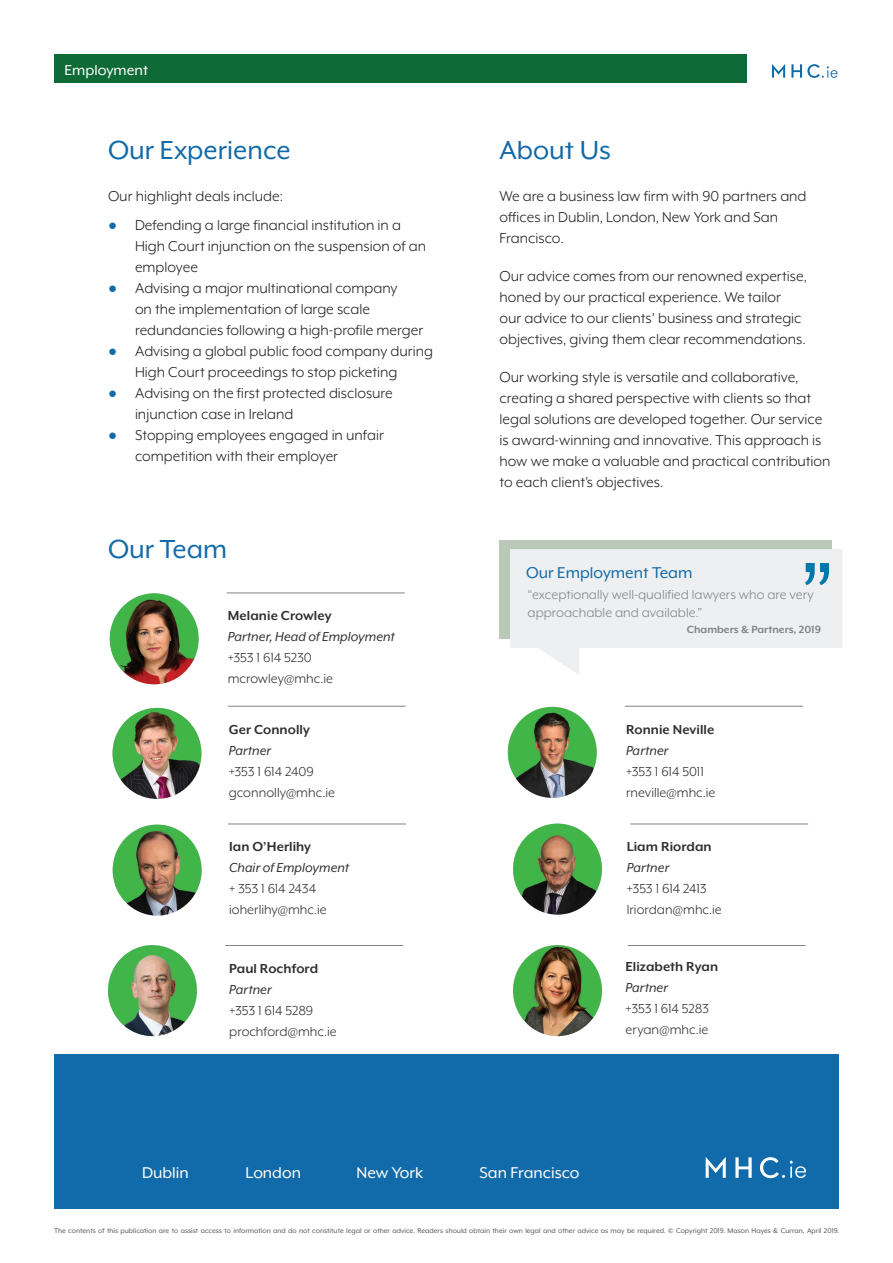
<style>
.page{position:relative;width:893px;height:1263px;background:#fff}
.page>*{position:absolute;margin:0;border:0;box-sizing:border-box;transform-origin:0 0}
.t1{font:30px "Mr Eaves XL Mod OT";color:#116aa9}
.t2{font:18px "Mr Eaves XL Mod OT";color:#fff}
.t3{font:18px "Mr Eaves XL Mod OT";color:#116aa9}
.t4{font:16.5px/21px "Mr Eaves XL Mod OT";color:#231f20}
.t5{font:16.5px "Mr Eaves XL Mod OT";color:#fff}
.t6{font:15px/21px "Mr Eaves XL Mod OT";color:#312f30}
.t7{font:700 15px "Mr Eaves XL Mod OT";letter-spacing:.005em;color:#312f30}
.t8{font:italic 15px "Mr Eaves XL Mod OT";letter-spacing:.005em;color:#312f30}
.t9{font:15px/18px "Mr Eaves XL Mod OT";color:#808285}
.t10{font:700 12px "Mr Eaves XL Mod OT";color:#808285}
.t11{font:7.8px "Mr Eaves XL Mod OT";color:#57585a}
.s1{font-family:"Arial";font-size:15px;color:#116aa9}
</style>
<div class="page">
<div style="left:54px;top:54px;width:692px;height:29px;background:#0e6a37"></div>
<svg style="left:772px;top:64px;width:65px;height:14px"></svg>
<div style="left:54px;top:1054px;width:785px;height:155px;background:#116aa9"></div>
<svg style="left:706px;top:1157px;width:100px;height:21px"></svg>
<div style="left:500px;top:540px;width:332px;height:98px;background:#bac8b8"></div>
<svg style="left:510px;top:549px;width:332px;height:125px"></svg>
<hr style="left:625px;top:706px;width:178px;height:1px;background:#808285">
<img style="left:508px;top:707px;width:89px;height:91px">
<hr style="left:630px;top:824px;width:178px;height:1px;background:#808285">
<img style="left:513px;top:824px;width:89px;height:90px">
<hr style="left:225px;top:945px;width:178px;height:1px;background:#808285">
<img style="left:108px;top:945px;width:89px;height:91px">
<img style="left:110px;top:593px;width:89px;height:91px">
<hr style="left:227px;top:593px;width:178px;height:1px;background:#808285">
<img style="left:513px;top:945px;width:89px;height:91px">
<hr style="left:628px;top:945px;width:178px;height:1px;background:#808285">
<img style="left:113px;top:825px;width:89px;height:90px">
<hr style="left:228px;top:824px;width:178px;height:1px;background:#808285">
<img style="left:112px;top:708px;width:89px;height:91px">
<hr style="left:228px;top:706px;width:178px;height:1px;background:#808285">
<p class="t5" style="left:64px;top:62px;width:85px">Employment</p>
<h1 class="t1" style="left:108px;top:135px;width:184px">Our Experience</h1>
<p class="t4" style="left:108px;top:186px;width:177px">Our highlight deals include:</p>
<p class="t4" style="left:135px;top:214px;width:293px;text-indent:-27px"><span class="s1">●</span> Defending a large financial institution in a<br>High Court injunction on the suspension of an employee</p>
<p class="t4" style="left:135px;top:277px;width:290px;text-indent:-27px"><span class="s1">●</span> Advising a major multinational company<br>on the implementation of large scale redundancies following a high-profile merger</p>
<p class="t4" style="left:108px;top:340px;width:326px;text-align:center"><span class="s1">●</span> Advising a global public food company during<br>High Court proceedings to stop picketing</p>
<p class="t4" style="left:135px;top:382px;width:259px;text-indent:-27px"><span class="s1">●</span> Advising on the first protected disclosure injunction case in Ireland</p>
<p class="t4" style="left:135px;top:424px;width:250px;text-indent:-27px"><span class="s1">●</span> Stopping employees engaged in unfair competition with their employer</p>
<h1 class="t1" style="left:108px;top:534px;width:121px">Our Team</h1>
<p class="t7" style="left:228px;top:608px;width:105px">Melanie Crowley</p>
<p class="t8" style="left:228px;top:629px;width:169px">Partner, Head of Employment</p>
<p class="t6" style="left:228px;top:647px;width:107px">+353 1 614 5230 mcrowley@mhc.ie</p>
<p class="t7" style="left:229px;top:722px;width:83px">Ger Connolly</p>
<p class="t8" style="left:229px;top:743px;width:44px">Partner</p>
<p class="t6" style="left:229px;top:761px;width:108px">+353 1 614 2409 gconnolly@mhc.ie</p>
<p class="t7" style="left:229px;top:839px;width:83px">Ian O’Herlihy</p>
<p class="t8" style="left:229px;top:860px;width:122px">Chair of Employment</p>
<p class="t6" style="left:229px;top:878px;width:99px">+ 353 1 614 2434 ioherlihy@mhc.ie</p>
<p class="t7" style="left:229px;top:961px;width:90px">Paul Rochford</p>
<p class="t8" style="left:229px;top:982px;width:44px">Partner</p>
<p class="t6" style="left:229px;top:1000px;width:109px">+353 1 614 5289 prochford@mhc.ie</p>
<h1 class="t1" style="left:500px;top:135px;width:113px">About Us</h1>
<p class="t4" style="left:500px;top:186px;width:309px">We are a business law firm with 90 partners and offices in Dublin, London, New York and San<br>Francisco.</p>
<p class="t4" style="left:500px;top:266px;width:309px">Our advice comes from our renowned expertise, honed by our practical experience. We tailor<br>our advice to our clients’ business and strategic objectives, giving them clear recommendations.</p>
<p class="t4" style="left:500px;top:367px;width:333px">Our working style is versatile and collaborative, creating a shared perspective with clients so that legal solutions are developed together. Our service is award-winning and innovative. This approach is how we make a valuable and practical contribution to each client’s objectives.</p>
<p class="t3" style="left:526px;top:563px;width:168px">Our Employment Team</p>
<p class="t9" style="left:528px;top:586px;width:288px">“exceptionally well-qualified lawyers who are very approachable and available.”</p>
<p class="t10" style="left:687px;top:623px;width:136px">Chambers &amp; Partners, 2019</p>
<p class="t7" style="left:626px;top:722px;width:90px">Ronnie Neville</p>
<p class="t8" style="left:626px;top:743px;width:44px">Partner</p>
<p class="t6" style="left:626px;top:761px;width:91px">+353 1 614 5011 rneville@mhc.ie</p>
<p class="t7" style="left:627px;top:839px;width:86px">Liam Riordan</p>
<p class="t8" style="left:627px;top:860px;width:44px">Partner</p>
<p class="t6" style="left:627px;top:878px;width:97px">+353 1 614 2413 lriordan@mhc.ie</p>
<p class="t7" style="left:626px;top:959px;width:94px">Elizabeth Ryan</p>
<p class="t8" style="left:626px;top:980px;width:44px">Partner</p>
<p class="t6" style="left:626px;top:998px;width:85px">+353 1 614 5283 eryan@mhc.ie</p>
<p class="t2" style="left:142px;top:1163px;width:48px">Dublin</p>
<p class="t2" style="left:246px;top:1163px;width:57px">London</p>
<p class="t2" style="left:357px;top:1163px;width:68px">New York</p>
<p class="t2" style="left:480px;top:1163px;width:101px">San Francisco</p>
<p class="t11" style="left:54px;top:1227px;width:787px">The contents of this publication are to assist access to information and do not constitute legal or other advice. Readers should obtain their own legal and other advice as may be required. © Copyright 2019. Mason Hayes &amp; Curran, April 2019.</p>
</div>
